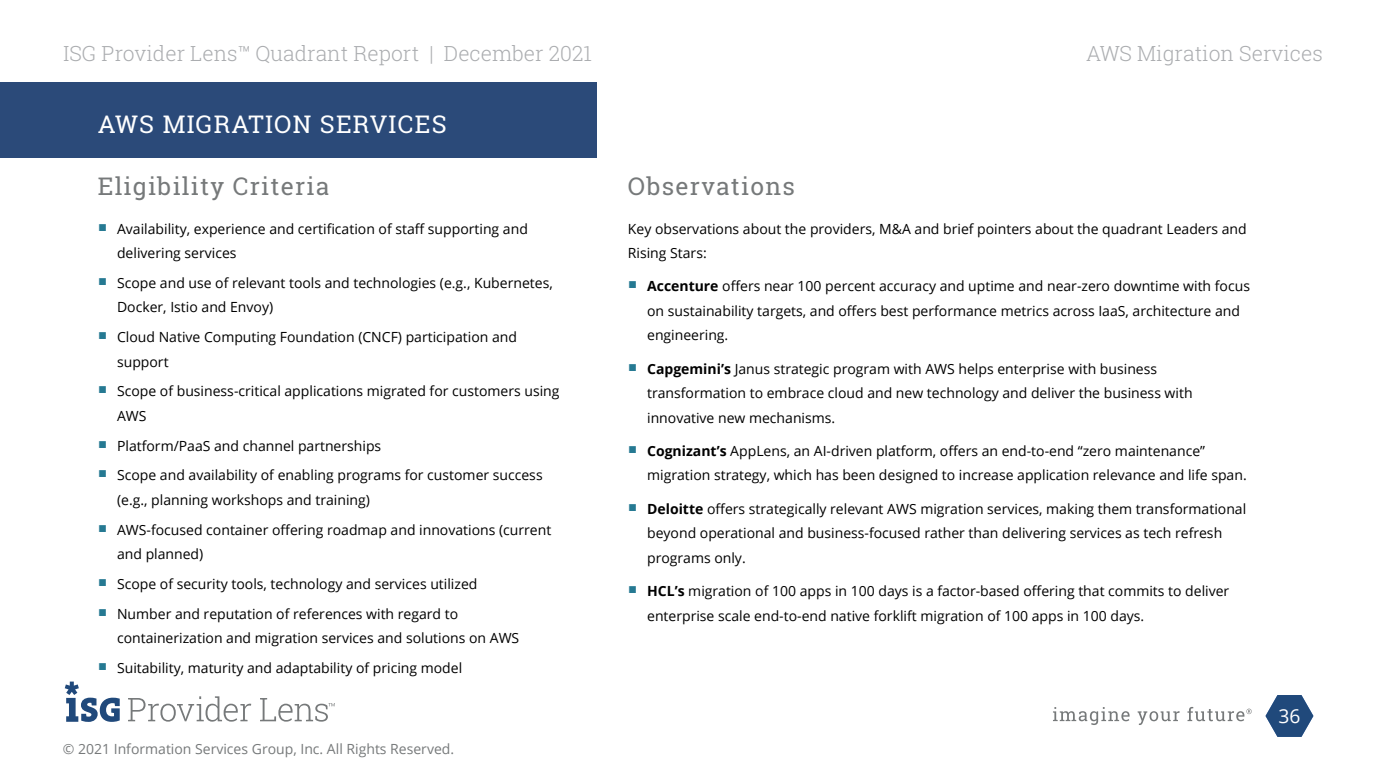
<style>
.page{position:relative;width:1386px;height:780px;background:#fff}
.page>*{position:absolute;margin:0;border:0;box-sizing:border-box;transform-origin:0 0}
.Section_Title_Midtex{font:24.5px "Roboto Slab";letter-spacing:.05em;color:#76797a}
.Section_Title_Midtex-2{font:24.5px "Roboto Slab";letter-spacing:.05em;color:#fff}
.t1{font:300 21px "Roboto Slab";color:#abadb0}
.t2{font:19.25px "Open Sans";color:#fff}
.Body_Copy{font:14px/24.5px "Open Sans";color:#000}
.Report_Cover_Title{font:14px "Open Sans";color:#76797a}
.s1{font-weight:700}
</style>
<div class="page">
<svg style="left:1266px;top:695px;width:47px;height:42px"></svg>
<svg style="left:128px;top:696px;width:123px;height:25px"></svg>
<svg style="left:260px;top:698px;width:75px;height:23px"></svg>
<svg style="left:65px;top:681px;width:55px;height:41px"></svg>
<div style="left:0;top:82px;width:596px;height:76px;background:#2b4a79"></div>
<svg style="left:1053px;top:707px;width:77px;height:18px"></svg>
<svg style="left:1138px;top:711px;width:42px;height:14px"></svg>
<svg style="left:1187px;top:707px;width:65px;height:14px"></svg>
<p class="t1" style="left:63px;top:39px;width:530px">ISG Provider Lens™ Quadrant Report | December 2021</p>
<p class="Section_Title_Midtex-2" style="left:98px;top:107px;width:350px">AWS MIGRATION SERVICES</p>
<p class="Section_Title_Midtex" style="left:98px;top:169px;width:233px">Eligibility Criteria</p>
<p class="Body_Copy" style="left:117px;top:216px;width:412px">Availability, experience and certification of staff supporting and delivering services</p>
<p class="Body_Copy" style="left:117px;top:270px;width:437px">Scope and use of relevant tools and technologies (e.g., Kubernetes,<br>Docker, Istio and Envoy)</p>
<p class="Body_Copy" style="left:117px;top:324px;width:401px">Cloud Native Computing Foundation (CNCF) participation and support</p>
<p class="Body_Copy" style="left:117px;top:379px;width:444px">Scope of business-critical applications migrated for customers using<br>AWS</p>
<p class="Body_Copy" style="left:117px;top:433px;width:266px">Platform/PaaS and channel partnerships</p>
<p class="Body_Copy" style="left:117px;top:463px;width:427px">Scope and availability of enabling programs for customer success (e.g., planning workshops and training)</p>
<p class="Body_Copy" style="left:117px;top:517px;width:436px">AWS-focused container offering roadmap and innovations (current and planned)</p>
<p class="Body_Copy" style="left:117px;top:571px;width:362px">Scope of security tools, technology and services utilized</p>
<p class="Body_Copy" style="left:117px;top:601px;width:404px">Number and reputation of references with regard to containerization and migration services and solutions on AWS</p>
<p class="Body_Copy" style="left:117px;top:655px;width:347px">Suitability, maturity and adaptability of pricing model</p>
<p class="Report_Cover_Title" style="left:63px;top:739px;width:393px">© 2021 Information Services Group, Inc. All Rights Reserved.</p>
<p class="Section_Title_Midtex" style="left:628px;top:169px;width:169px">Observations</p>
<p class="t1" style="left:1086px;top:39px;width:238px">AWS Migration Services</p>
<p class="Body_Copy" style="left:628px;top:216px;width:620px">Key observations about the providers, M&amp;A and brief pointers about the quadrant Leaders and<br>Rising Stars:</p>
<p class="Body_Copy" style="left:647px;top:274px;width:604px"><span class="s1">Accenture</span> offers near 100 percent accuracy and uptime and near-zero downtime with focus on sustainability targets, and offers best performance metrics across IaaS, architecture and engineering.</p>
<p class="Body_Copy" style="left:647px;top:356px;width:547px"><span class="s1">Capgemini’s</span> Janus strategic program with AWS helps enterprise with business transformation to embrace cloud and new technology and deliver the business with innovative new mechanisms.</p>
<p class="Body_Copy" style="left:647px;top:438px;width:601px"><span class="s1">Cognizant’s</span> AppLens, an AI-driven platform, offers an end-to-end “zero maintenance” migration strategy, which has been designed to increase application relevance and life span.</p>
<p class="Body_Copy" style="left:647px;top:496px;width:601px"><span class="s1">Deloitte</span> offers strategically relevant AWS migration services, making them transformational beyond operational and business-focused rather than delivering services as tech refresh programs only.</p>
<p class="Body_Copy" style="left:647px;top:578px;width:584px"><span class="s1">HCL’s</span> migration of 100 apps in 100 days is a factor-based offering that commits to deliver enterprise scale end-to-end native forklift migration of 100 apps in 100 days.</p>
<p class="t2" style="left:1279px;top:701px;width:24px">36</p>
</div>
